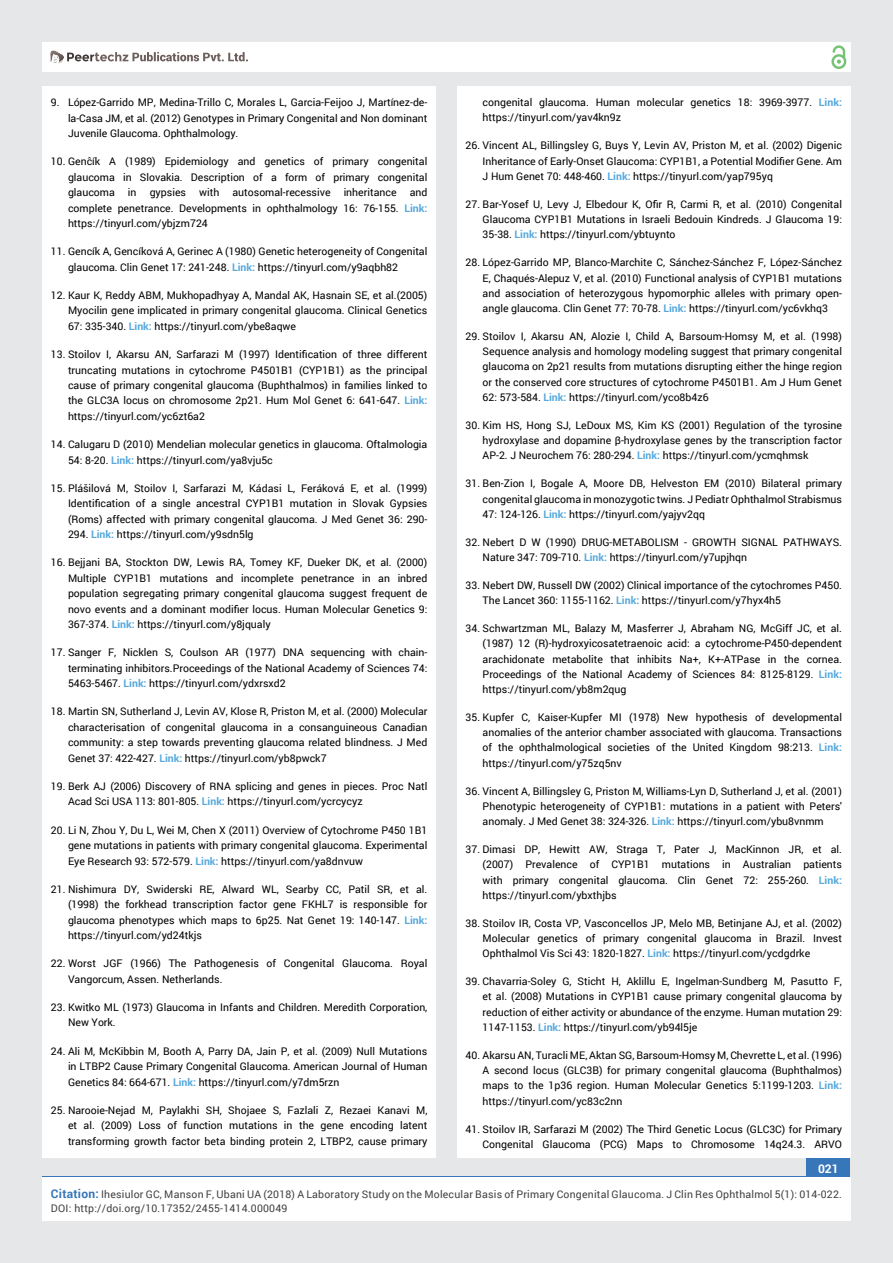
<style>
.page{position:relative;width:893px;height:1263px;background:#e6e7e8}
.page>*{position:absolute;margin:0;border:0;box-sizing:border-box;transform-origin:0 0}
.t1{font:700 12px "Roboto";color:#fff}
.t2{font:10.5px/15.5px "Roboto";color:#000;text-align:justify}
.t3{font:10.5px/13.5px "Roboto";letter-spacing:.02em;color:#414042}
.s1{font-weight:700;color:#56a8dd}
.s2{font-weight:700;font-size:12px;color:#3676b9}
</style>
<div class="page">
<div style="left:42px;top:43px;width:808px;height:29px;background:#fff"></div>
<div style="left:831px;top:54px;width:15px;height:15px;border:2px solid #74c273;border-radius:50%"></div>
<svg style="left:831px;top:45px;width:15px;height:19px"></svg>
<div style="left:806px;top:1157px;width:44px;height:43px;background:#3676b9"></div>
<svg style="left:49px;top:50px;width:199px;height:14px"></svg>
<div style="left:42px;top:1177px;width:808px;height:43px;background:#fff"></div>
<div style="left:42px;top:87px;width:394px;height:1071px;background:#fff"></div>
<div style="left:457px;top:87px;width:393px;height:1071px;background:#fff"></div>
<p class="t2" style="left:68px;top:94px;width:361px;text-indent:-17px">9. López-Garrido MP, Medina-Trillo C, Morales L, Garcia-Feijoo J, Martínez-de&shy;la-Casa JM, et al. (2012) Genotypes in Primary Congenital and Non dominant Juvenile Glaucoma. Ophthalmology.</p>
<p class="t2" style="left:68px;top:154px;width:361px;text-indent:-17px">10. Genĉík A (1989) Epidemiology and genetics of primary congenital glaucoma in Slovakia. Description of a form of primary congenital glaucoma in gypsies with autosomal-recessive inheritance and complete penetrance. Developments in ophthalmology 16: 76-155. <span class="s1">Link: </span>https://tinyurl.com/ybjzm724</p>
<p class="t2" style="left:68px;top:244px;width:361px;text-indent:-17px">11. Gencík A, Gencíková A, Gerinec A (1980) Genetic heterogeneity of Congenital glaucoma. Clin Genet 17: 241-248. <span class="s1">Link:</span> https://tinyurl.com/y9aqbh82</p>
<p class="t2" style="left:68px;top:287px;width:361px;text-indent:-17px">12. Kaur K, Reddy ABM, Mukhopadhyay A, Mandal AK, Hasnain SE, et al.(2005)<br>Myocilin gene implicated in primary congenital glaucoma. Clinical Genetics 67: 335-340. <span class="s1">Link:</span> https://tinyurl.com/ybe8aqwe</p>
<p class="t2" style="left:68px;top:346px;width:361px;text-indent:-17px">13. Stoilov I, Akarsu AN, Sarfarazi M (1997) Identification of three different truncating mutations in cytochrome P4501B1 (CYP1B1) as the principal cause of primary congenital glaucoma (Buphthalmos) in families linked to the GLC3A locus on chromosome 2p21. Hum Mol Genet 6: 641-647. <span class="s1">Link: </span>https://tinyurl.com/yc6zt6a2</p>
<p class="t2" style="left:68px;top:436px;width:361px;text-indent:-17px">14. Calugaru D (2010) Mendelian molecular genetics in glaucoma. Oftalmologia<br>54: 8-20. <span class="s1">Link:</span> https://tinyurl.com/ya8vju5c</p>
<p class="t2" style="left:68px;top:480px;width:361px;text-indent:-17px">15. Plášilová M, Stoilov I, Sarfarazi M, Kádasi L, Feráková E, et al. (1999)<br>Identification of a single ancestral CYP1B1 mutation in Slovak Gypsies (Roms) affected with primary congenital glaucoma. J Med Genet 36: 290- 294. <span class="s1">Link:</span> https://tinyurl.com/y9sdn5lg</p>
<p class="t2" style="left:68px;top:555px;width:361px;text-indent:-17px">16. Bejjani BA, Stockton DW, Lewis RA, Tomey KF, Dueker DK, et al. (2000)<br>Multiple CYP1B1 mutations and incomplete penetrance in an inbred population segregating primary congenital glaucoma suggest frequent de novo events and a dominant modifier locus. Human Molecular Genetics 9:<br>367-374. <span class="s1">Link:</span> https://tinyurl.com/y8jqualy</p>
<p class="t2" style="left:68px;top:645px;width:361px;text-indent:-17px">17. Sanger F, Nicklen S, Coulson AR (1977) DNA sequencing with chain&shy;terminating inhibitors.Proceedings of the National Academy of Sciences 74:<br>5463-5467. <span class="s1">Link:</span> https://tinyurl.com/ydxrsxd2</p>
<p class="t2" style="left:68px;top:704px;width:361px;text-indent:-17px">18. Martin SN, Sutherland J, Levin AV, Klose R, Priston M, et al. (2000) Molecular characterisation of congenital glaucoma in a consanguineous Canadian community: a step towards preventing glaucoma related blindness. J Med Genet 37: 422-427. <span class="s1">Link:</span> https://tinyurl.com/yb8pwck7</p>
<p class="t2" style="left:68px;top:778px;width:361px;text-indent:-17px">19. Berk AJ (2006) Discovery of RNA splicing and genes in pieces. Proc Natl<br>Acad Sci USA 113: 801-805. <span class="s1">Link:</span> https://tinyurl.com/ycrcycyz</p>
<p class="t2" style="left:68px;top:822px;width:361px;text-indent:-17px">20. Li N, Zhou Y, Du L, Wei M, Chen X (2011) Overview of Cytochrome P450 1B1 gene mutations in patients with primary congenital glaucoma. Experimental Eye Research 93: 572-579. <span class="s1">Link:</span> https://tinyurl.com/ya8dnvuw</p>
<p class="t2" style="left:68px;top:881px;width:361px;text-indent:-17px">21. Nishimura DY, Swiderski RE, Alward WL, Searby CC, Patil SR, et al. (1998) the forkhead transcription factor gene FKHL7 is responsible for glaucoma phenotypes which maps to 6p25. Nat Genet 19: 140-147. <span class="s1">Link: </span>https://tinyurl.com/yd24tkjs</p>
<p class="t2" style="left:68px;top:956px;width:361px;text-indent:-17px">22. Worst JGF (1966) The Pathogenesis of Congenital Glaucoma. Royal<br>Vangorcum, Assen. Netherlands.</p>
<p class="t2" style="left:68px;top:999px;width:361px;text-indent:-17px">23. Kwitko ML (1973) Glaucoma in Infants and Children. Meredith Corporation,<br>New York.</p>
<p class="t2" style="left:68px;top:1043px;width:361px;text-indent:-17px">24. Ali M, McKibbin M, Booth A, Parry DA, Jain P, et al. (2009) Null Mutations in LTBP2 Cause Primary Congenital Glaucoma. American Journal of Human Genetics 84: 664-671. <span class="s1">Link:</span> https://tinyurl.com/y7dm5rzn</p>
<p class="t2" style="left:68px;top:1102px;width:361px;text-indent:-17px">25. Narooie-Nejad M, Paylakhi SH, Shojaee S, Fazlali Z, Rezaei Kanavi M, et al. (2009) Loss of function mutations in the gene encoding latent transforming growth factor beta binding protein 2, LTBP2, cause primary</p>
<p class="t2" style="left:483px;top:95px;width:361px">congenital glaucoma. Human molecular genetics 18: 3969-3977. <span class="s1">Link: </span>https://tinyurl.com/yav4kn9z</p>
<p class="t2" style="left:483px;top:138px;width:361px;text-indent:-17px">26. Vincent AL, Billingsley G, Buys Y, Levin AV, Priston M, et al. (2002) Digenic Inheritance of Early-Onset Glaucoma: CYP1B1, a Potential Modifier Gene. Am J Hum Genet 70: 448-460. <span class="s1">Link:</span> https://tinyurl.com/yap795yq</p>
<p class="t2" style="left:483px;top:196px;width:361px;text-indent:-17px">27. Bar-Yosef U, Levy J, Elbedour K, Ofir R, Carmi R, et al. (2010) Congenital Glaucoma CYP1B1 Mutations in Israeli Bedouin Kindreds. J Glaucoma 19:<br>35-38. <span class="s1">Link:</span> https://tinyurl.com/ybtuynto</p>
<p class="t2" style="left:483px;top:255px;width:361px;text-indent:-17px">28. López-Garrido MP, Blanco-Marchite C, Sánchez-Sánchez F, López-Sánchez E, Chaqués-Alepuz V, et al. (2010) Functional analysis of CYP1B1 mutations and association of heterozygous hypomorphic alleles with primary open&shy;angle glaucoma. Clin Genet 77: 70-78. <span class="s1">Link:</span> https://tinyurl.com/yc6vkhq3</p>
<p class="t2" style="left:483px;top:328px;width:361px;text-indent:-17px">29. Stoilov I, Akarsu AN, Alozie I, Child A, Barsoum-Homsy M, et al. (1998)<br>Sequence analysis and homology modeling suggest that primary congenital glaucoma on 2p21 results from mutations disrupting either the hinge region or the conserved core structures of cytochrome P4501B1. Am J Hum Genet 62: 573-584. <span class="s1">Link:</span> https://tinyurl.com/yco8b4z6</p>
<p class="t2" style="left:483px;top:417px;width:361px;text-indent:-17px">30. Kim HS, Hong SJ, LeDoux MS, Kim KS (2001) Regulation of the tyrosine hydroxylase and dopamine β-hydroxylase genes by the transcription factor AP-2. J Neurochem 76: 280-294. <span class="s1">Link:</span> https://tinyurl.com/ycmqhmsk</p>
<p class="t2" style="left:483px;top:476px;width:361px;text-indent:-17px">31. Ben-Zion I, Bogale A, Moore DB, Helveston EM (2010) Bilateral primary congenital glaucoma in monozygotic twins. J Pediatr Ophthalmol Strabismus 47: 124-126. <span class="s1">Link:</span> https://tinyurl.com/yajyv2qq</p>
<p class="t2" style="left:483px;top:534px;width:361px;text-indent:-17px">32. Nebert D W (1990) DRUG-METABOLISM - GROWTH SIGNAL PATHWAYS.<br>Nature 347: 709-710. <span class="s1">Link:</span> https://tinyurl.com/y7upjhqn</p>
<p class="t2" style="left:483px;top:577px;width:361px;text-indent:-17px">33. Nebert DW, Russell DW (2002) Clinical importance of the cytochromes P450.<br>The Lancet 360: 1155-1162. <span class="s1">Link:</span> https://tinyurl.com/y7hyx4h5</p>
<p class="t2" style="left:483px;top:620px;width:361px;text-indent:-17px">34. Schwartzman ML, Balazy M, Masferrer J, Abraham NG, McGiff JC, et al. (1987) 12 (R)-hydroxyicosatetraenoic acid: a cytochrome-P450-dependent arachidonate metabolite that inhibits Na+, K+-ATPase in the cornea.<br>Proceedings of the National Academy of Sciences 84: 8125-8129. <span class="s1">Link: </span>https://tinyurl.com/yb8m2qug</p>
<p class="t2" style="left:483px;top:709px;width:361px;text-indent:-17px">35. Kupfer C, Kaiser-Kupfer MI (1978) New hypothesis of developmental anomalies of the anterior chamber associated with glaucoma. Transactions of the ophthalmological societies of the United Kingdom 98:213. <span class="s1">Link: </span>https://tinyurl.com/y75zq5nv</p>
<p class="t2" style="left:483px;top:783px;width:361px;text-indent:-17px">36. Vincent A, Billingsley G, Priston M, Williams-Lyn D, Sutherland J, et al. (2001)<br>Phenotypic heterogeneity of CYP1B1: mutations in a patient with Peters' anomaly. J Med Genet 38: 324-326. <span class="s1">Link:</span> https://tinyurl.com/ybu8vnmm</p>
<p class="t2" style="left:483px;top:841px;width:361px;text-indent:-17px">37. Dimasi DP, Hewitt AW, Straga T, Pater J, MacKinnon JR, et al. (2007) Prevalence of CYP1B1 mutations in Australian patients with primary congenital glaucoma. Clin Genet 72: 255-260. <span class="s1">Link: </span>https://tinyurl.com/ybxthjbs</p>
<p class="t2" style="left:483px;top:915px;width:361px;text-indent:-17px">38. Stoilov IR, Costa VP, Vasconcellos JP, Melo MB, Betinjane AJ, et al. (2002)<br>Molecular genetics of primary congenital glaucoma in Brazil. Invest Ophthalmol Vis Sci 43: 1820-1827. <span class="s1">Link:</span> https://tinyurl.com/ycdgdrke</p>
<p class="t2" style="left:483px;top:974px;width:361px;text-indent:-17px">39. Chavarria-Soley G, Sticht H, Aklillu E, Ingelman-Sundberg M, Pasutto F, et al. (2008) Mutations in CYP1B1 cause primary congenital glaucoma by reduction of either activity or abundance of the enzyme. Human mutation 29:<br>1147-1153. <span class="s1">Link:</span> https://tinyurl.com/yb94l5je</p>
<p class="t2" style="left:483px;top:1047px;width:361px;text-indent:-17px">40. Akarsu AN, Turacli ME, Aktan SG, Barsoum-Homsy M, Chevrette L, et al. (1996)<br>A second locus (GLC3B) for primary congenital glaucoma (Buphthalmos) maps to the 1p36 region. Human Molecular Genetics 5:1199-1203. <span class="s1">Link: </span>https://tinyurl.com/yc83c2nn</p>
<p class="t2" style="left:466px;top:1121px;width:378px;text-align:right">41. Stoilov IR, Sarfarazi M (2002) The Third Genetic Locus (GLC3C) for Primary<br>Congenital Glaucoma (PCG) Maps to Chromosome 14q24.3. ARVO</p>
<p class="t1" style="left:818px;top:1161px;width:22px">021</p>
<p class="t3" style="left:51px;top:1188px;width:792px"><span class="s2">Citation:</span> Ihesiulor GC, Manson F, Ubani UA (2018) A Laboratory Study on the Molecular Basis of Primary Congenital Glaucoma. J Clin Res Ophthalmol 5(1): 014-022.<br>DOI: http://doi.org/10.17352/2455-1414.000049</p>
</div>
